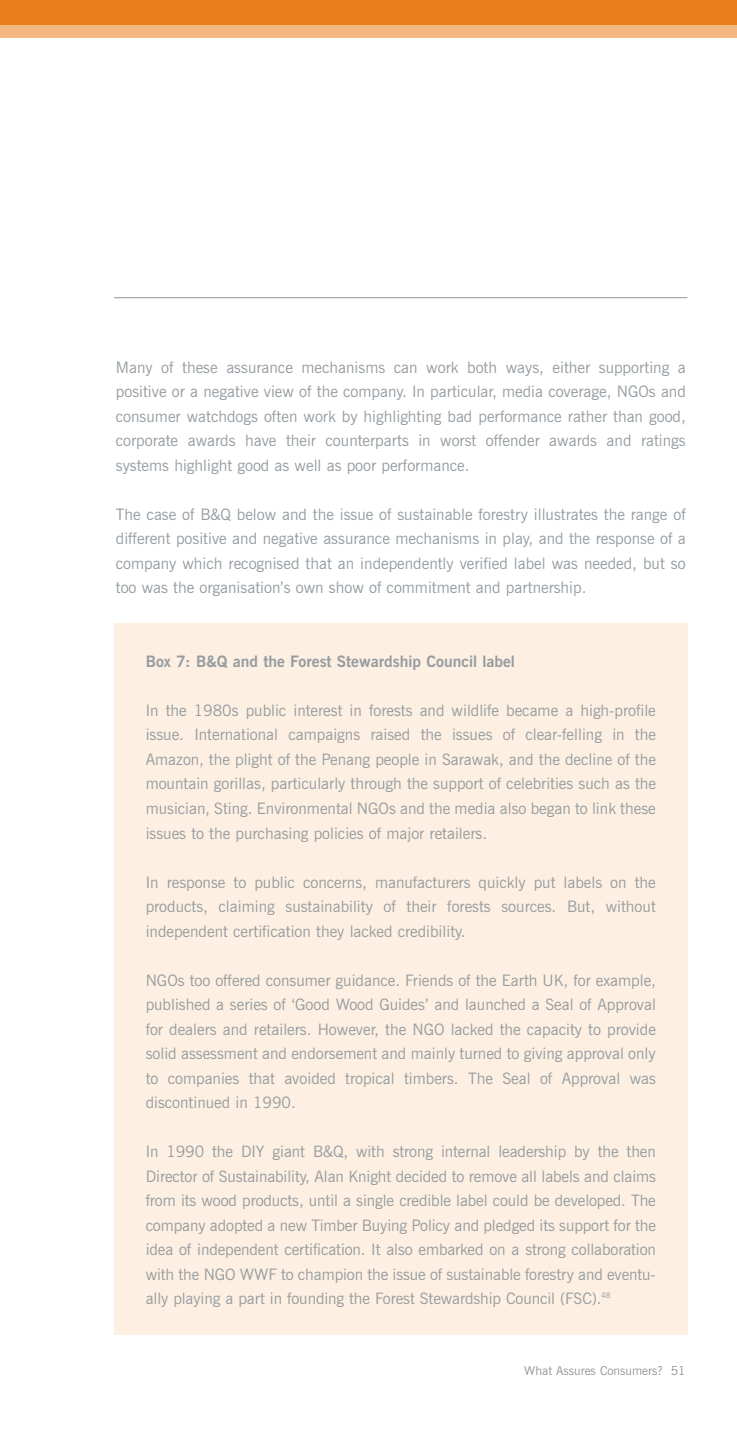
<style>
.page{position:relative;width:737px;height:1439px;background:#fff}
.page>*{position:absolute;margin:0;border:0;box-sizing:border-box;transform-origin:0 0}
.t1{font:15.75px/24.5px "News Gothic BT";color:#959ca1;text-align:justify}
.t2{font:700 15.75px "News Gothic BT";color:#959ca1}
.t3{font:12.25px "News Gothic BT";color:#939598}
</style>
<div class="page">
<div style="left:114px;top:623px;width:573px;height:711px;background:#fdefe1"></div>
<hr style="left:114px;top:297px;width:573px;height:1px;background:#939598">
<div style="left:0;top:25px;width:737px;height:12px;background:#f5b882"></div>
<div style="left:0;top:0;width:737px;height:25px;background:#ea7e1d"></div>
<p class="t1" style="left:116px;top:356px;width:571px">Many of these assurance mechanisms can work both ways, either supporting a positive or a negative view of the company. In particular, media coverage, NGOs and consumer watchdogs often work by highlighting bad performance rather than good, corporate awards have their counterparts in worst offender awards and ratings systems highlight good as well as poor performance.</p>
<p class="t1" style="left:116px;top:503px;width:571px">The case of B&amp;Q below and the issue of sustainable forestry illustrates the range of different positive and negative assurance mechanisms in play, and the response of a company which recognised that an independently verified label was needed, but so too was the organisation’s own show of commitment and partnership.</p>
<p class="t2" style="left:146px;top:655px;width:371px">Box 7: B&amp;Q and the Forest Stewardship Council label</p>
<p class="t1" style="left:146px;top:699px;width:512px">In the 1980s public interest in forests and wildlife became a high-profile issue. International campaigns raised the issues of clear-felling in the Amazon, the plight of the Penang people in Sarawak, and the decline of the mountain gorillas, particularly through the support of celebrities such as the musician, Sting. Environmental NGOs and the media also began to link these issues to the purchasing policies of major retailers.</p>
<p class="t1" style="left:146px;top:871px;width:511px">In response to public concerns, manufacturers quickly put labels on the products, claiming sustainability of their forests sources. But, without independent certification they lacked credibility.</p>
<p class="t1" style="left:146px;top:969px;width:512px">NGOs too offered consumer guidance. Friends of the Earth UK, for example, published a series of ‘Good Wood Guides’ and launched a Seal of Approval for dealers and retailers. However, the NGO lacked the capacity to provide solid assessment and endorsement and mainly turned to giving approval only to companies that avoided tropical timbers. The Seal of Approval was discontinued in 1990.</p>
<p class="t1" style="left:146px;top:1140px;width:512px">In 1990 the DIY giant B&amp;Q, with strong internal leadership by the then Director of Sustainability, Alan Knight decided to remove all labels and claims from its wood products, until a single credible label could be developed. The company adopted a new Timber Buying Policy and pledged its support for the idea of independent certification. It also embarked on a strong collaboration with the NGO WWF to champion the issue of sustainable forestry and eventu&shy;ally playing a part in founding the Forest Stewardship Council (FSC).<sup>48</sup></p>
<p class="t3" style="left:524px;top:1366px;width:163px">What Assures Consumers? 51</p>
</div>
